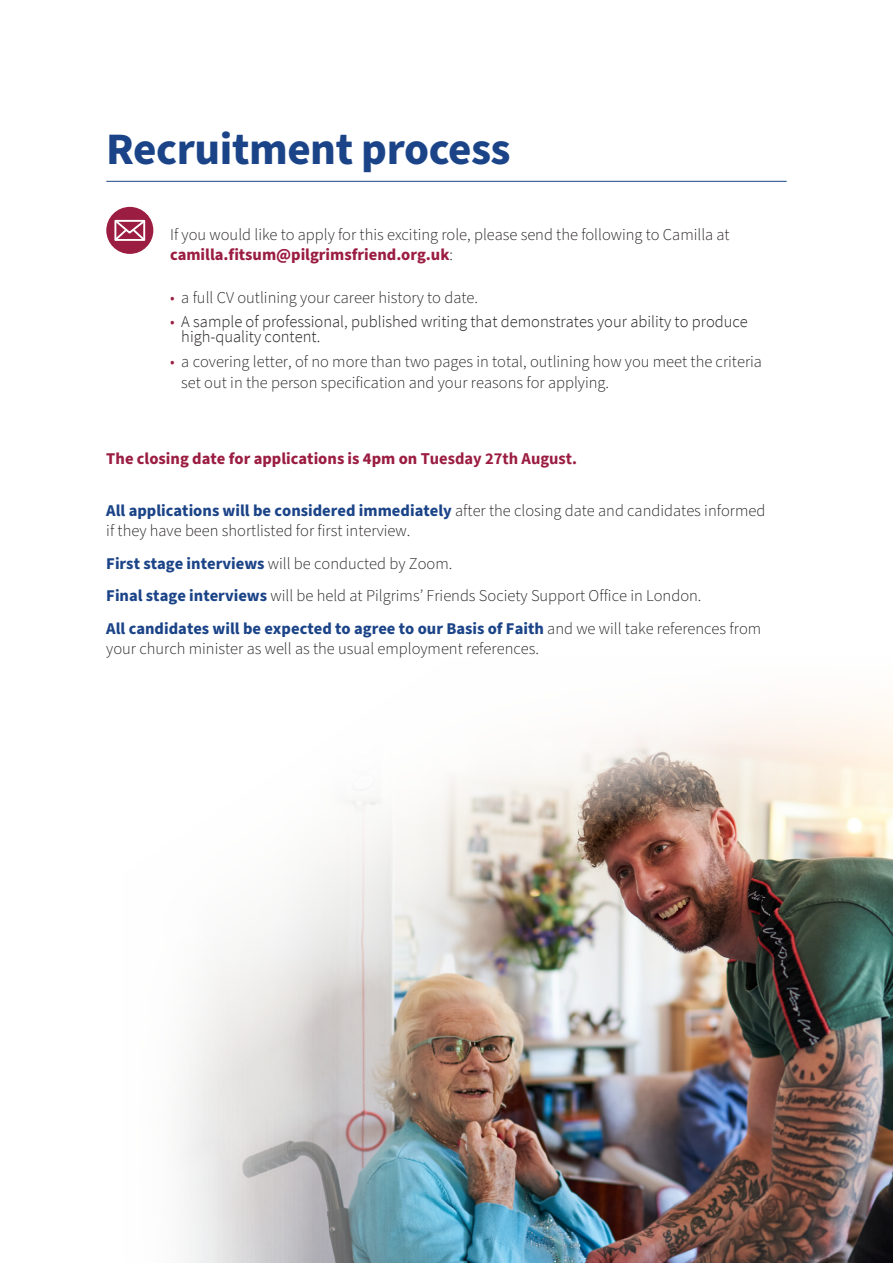
<style>
.page{position:relative;width:893px;height:1263px;background:#fff}
.page>*{position:absolute;margin:0;border:0;box-sizing:border-box;transform-origin:0 0}
.Title_1{font:700 45px "Source Sans Pro";letter-spacing:-.01em;color:#1b4488}
.t1{font:300 16.5px/32.5px "Source Sans Pro";color:#231f20}
.t2{font:700 16.5px "Source Sans Pro";color:#9b1d41}
.s1{font-weight:700;color:#9b1d41}
.s2{color:#9b1d41}
.s3{font-weight:700;color:#1b4488}
</style>
<div class="page">
<img style="left:106px;top:206px;width:787px;height:1057px">
<svg style="left:106px;top:402px;width:222px;height:861px"></svg>
<hr style="left:106px;top:181px;width:681px;height:1px;background:#1b4488">
<div style="left:106px;top:207px;width:47px;height:47px;background:#9b1d41;border-radius:50%"></div>
<svg style="left:114px;top:219px;width:32px;height:22px"></svg>
<p class="Title_1" style="left:106px;top:118px;width:406px">Recruitment process</p>
<p class="t1" style="left:170px;top:225px;width:561px;line-height:19.8px">If you would like to apply for this exciting role, please send the following to Camilla at <span class="s1">camilla.fitsum@pilgrimsfriend.org.uk</span>:</p>
<p class="t1" style="left:170px;top:282px;width:309px"><span class="s2">•</span> a full CV outlining your career history to date.</p>
<p class="t1" style="left:181px;top:314px;width:568px;line-height:14.7px;text-indent:-11px"><span class="s2">•</span> A sample of professional, published writing that demonstrates your ability to produce high-quality content.</p>
<p class="t1" style="left:181px;top:351px;width:582px;line-height:21.1px;text-indent:-11px"><span class="s2">•</span> a covering letter, of no more than two pages in total, outlining how you meet the criteria set out in the person specification and your reasons for applying.</p>
<p class="t2" style="left:106px;top:447px;width:472px">The closing date for applications is 4pm on Tuesday 27th August.</p>
<p class="t1" style="left:106px;top:501px;width:660px;line-height:20.4px"><span class="s3">All applications will be considered immediately</span> after the closing date and candidates informed if they have been shortlisted for first interview.</p>
<p class="t1" style="left:106px;top:548px;width:656px"><span class="s3">First stage interviews</span> will be conducted by Zoom.<br><span class="s3">Final stage interviews</span> will be held at Pilgrims’ Friends Society Support Office in London.<br><span class="s3">All candidates will be expected to agree to our Basis of Faith</span> and we will take references from</p>
<p class="t1" style="left:106px;top:632px;width:434px">your church minister as well as the usual employment references.</p>
</div>
